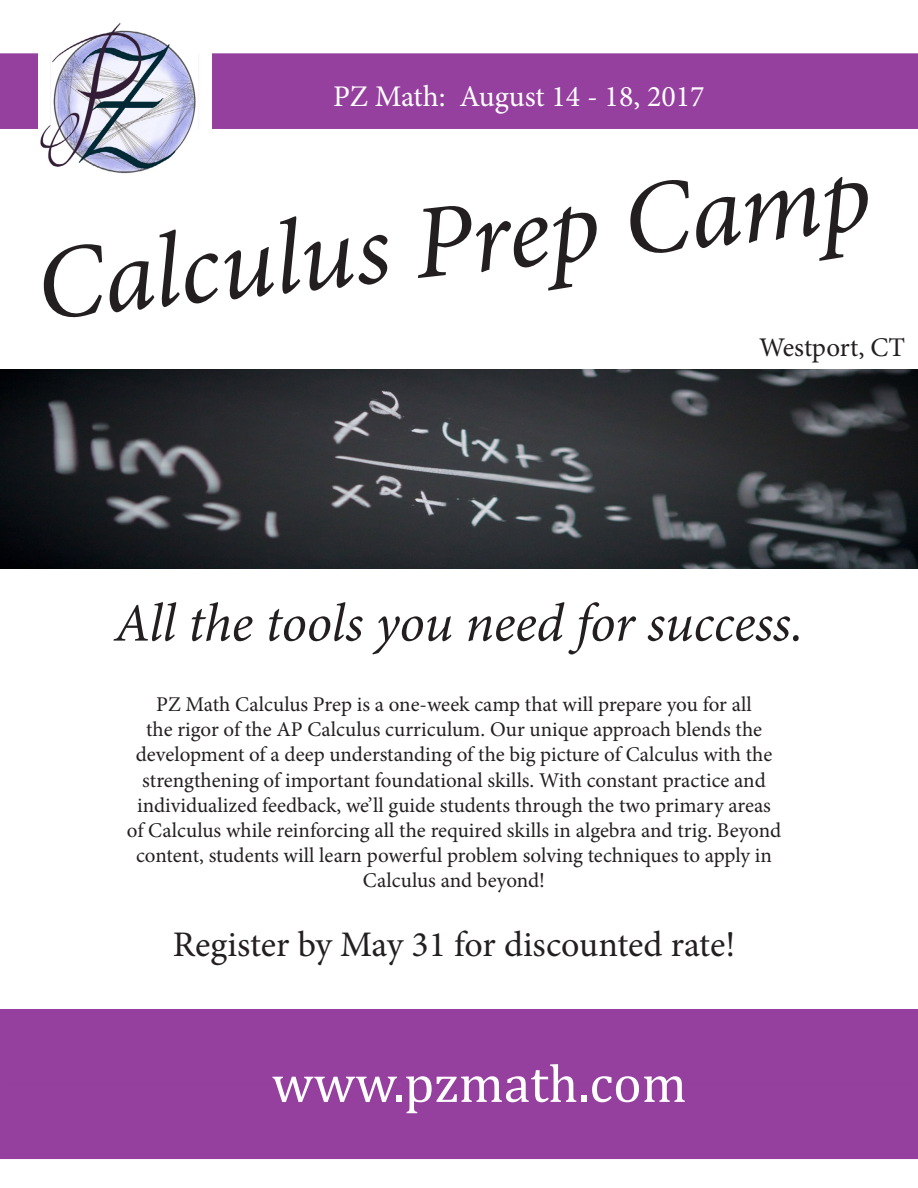
<style>
.page{position:relative;width:918px;height:1188px;background:#fff}
.page>*{position:absolute;margin:0;border:0;box-sizing:border-box;transform-origin:0 0}
.t1{font:italic 105px "Minion Pro";color:#231f20}
.t2{font:italic 54px "Minion Pro";letter-spacing:-.005em;color:#231f20}
.t3{font:54px "Cambria";color:#fff}
.t4{font:700 45px "Minion Pro";color:#fff}
.t5{font:36px "Minion Pro";letter-spacing:-.005em;color:#231f20}
.t6{font:30px "Minion Pro";color:#fff}
.t7{font:27px "Minion Pro";color:#231f20}
.t8{font:21px/25.2px "Minion Pro";color:#231f20;text-align:center}
</style>
<div class="page">
<img style="left:0;top:370px;width:918px;height:198px">
<div style="left:0;top:1084px;width:918px;height:75px;background:#953f9f"></div>
<div style="left:0;top:1009px;width:918px;height:75px;background:#953f9f"></div>
<div style="left:0;top:54px;width:918px;height:75px;background:#953f9f"></div>
<img style="left:39px;top:22px;width:172px;height:152px">
<p class="t6" style="left:333px;top:77px;width:373px">PZ Math: August 14 - 18, 2017</p>
<p class="t1" style="left:29px;top:213px;width:840px;rotate:-6deg">Calculus Prep Camp</p>
<p class="t7" style="left:759px;top:329px;width:148px">Westport, CT</p>
<p class="t2" style="left:114px;top:586px;width:691px">All the tools you need for success.</p>
<p class="t8" style="left:127px;top:692px;width:656px">PZ Math Calculus Prep is a one-week camp that will prepare you for all<br>the rigor of the AP Calculus curriculum. Our unique approach blends the development of a deep understanding of the big picture of Calculus with the strengthening of important foundational skills. With constant practice and individualized feedback, we’ll guide students through the two primary areas of Calculus while reinforcing all the required skills in algebra and trig. Beyond content, students will learn powerful problem solving techniques to apply in Calculus and beyond!</p>
<p class="t5" style="left:173px;top:920px;width:564px">Register by May 31 for discounted rate!</p>
<p class="t4" style="left:291px;top:1034px;width:337px">www.pzmath.com</p>
<p class="t3" style="left:272px;top:1052px;width:416px">www.pzmath.com</p>
</div>
